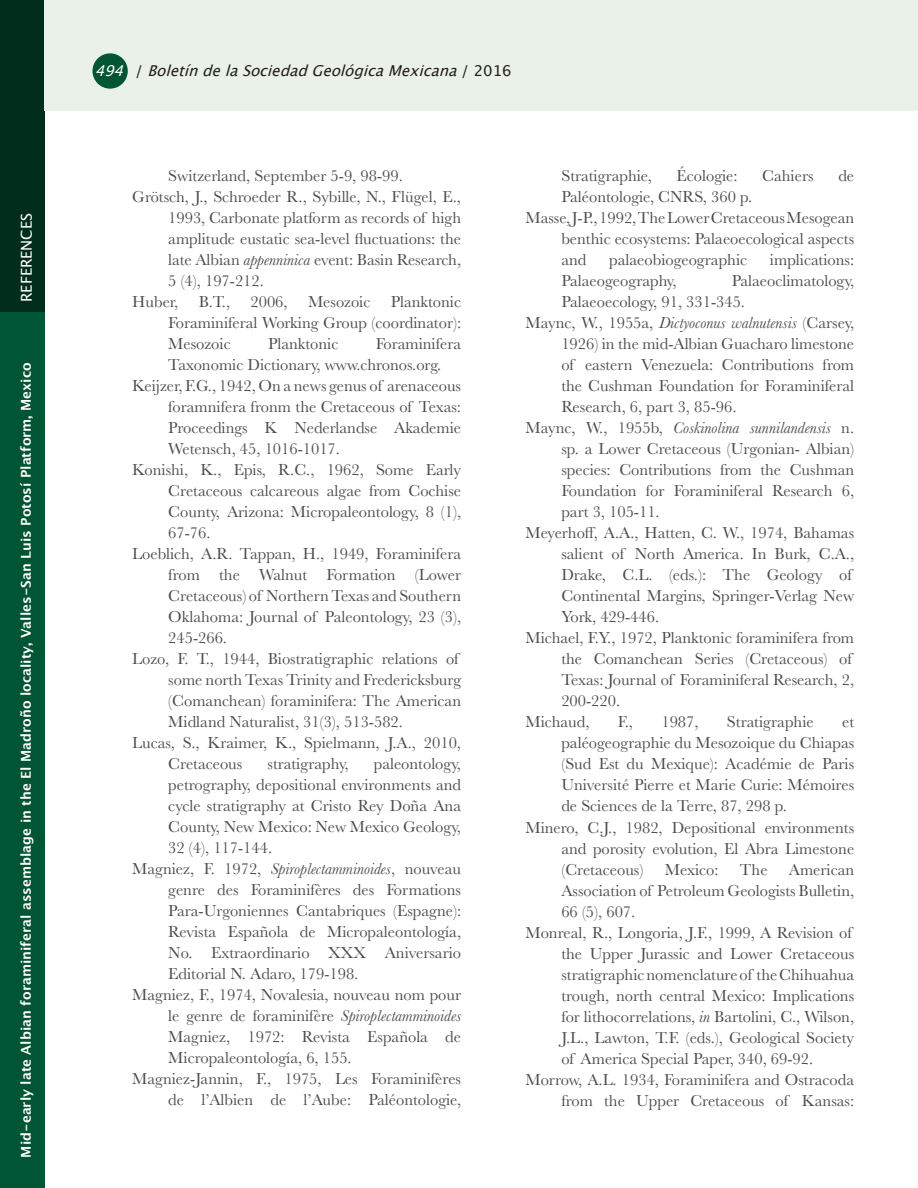
<style>
.page{position:relative;width:918px;height:1188px;background:#fff}
.page>*{position:absolute;margin:0;border:0;box-sizing:border-box;transform-origin:0 0}
.Referencias{font:16.5px/21px "Baskerville";color:#4b4c4d;text-align:justify}
.t1{font:italic 15px "Lucida Grande";color:#231f20}
.Pie_de_foto{font:15px "Lucida Grande";color:#fff}
.t2{font:700 13.5px "Lucida Grande";color:#fff}
.s1{color:#fff}
.s2{font-style:normal}
.s3{font-style:italic}
</style>
<div class="page">
<div style="left:0;top:311px;width:44px;height:877px;background:#005534"></div>
<div style="left:0;top:0;width:44px;height:311px;background:#012d1c"></div>
<div style="left:44px;top:0;width:874px;height:111px;background:#e9f1e8"></div>
<div style="left:92px;top:53px;width:36px;height:36px;background:#005534;border-radius:50%"></div>
<p class="Pie_de_foto" style="left:18px;top:302px;width:91px;rotate:-90deg">REFERENCES</p>
<p class="t2" style="left:15px;top:1158px;width:797px;rotate:-90deg">Mid-early late Albian foraminiferal assemblage in the El Madroño locality, Valles-San Luis Potosí Platform, Mexico</p>
<p class="t1" style="left:95px;top:62px;width:418px"><span class="s1">494</span> <span class="s2">/</span> BoletíndelaSociedadGeológicaMexicana<span class="s2">/ 2 0 1 6</span></p>
<p class="Referencias" style="left:168px;top:166px;width:236px">Switzerland, September 5-9, 98-99.</p>
<p class="Referencias" style="left:168px;top:187px;width:294px;text-indent:-36px">Grötsch, J., Schroeder R., Sybille, N., Flügel, E., 1993, Carbonate platform as records of high amplitude eustatic sea-level fluctuations: the late Albian <span class="s3">appenninica</span> event: Basin Research, 5 (4), 197-212.</p>
<p class="Referencias" style="left:168px;top:292px;width:294px;text-indent:-36px">Huber, B.T., 2006, Mesozoic Planktonic Foraminiferal Working Group (coordinator):<br>Mesozoic</p>
<p class="Referencias" style="left:168px;top:334px;width:294px;text-indent:208px">Foraminifera<br>Taxonomic Dictionary, www.chronos.org.</p>
<p class="Referencias" style="left:168px;top:376px;width:294px;text-indent:-36px">Keijzer, F.G., 1942, On a news genus of arenaceous foramnifera fronm the Cretaceous of Texas:<br>Proceedings K Nederlandse Akademie Wetensch, 45, 1016-1017.</p>
<p class="Referencias" style="left:168px;top:460px;width:294px;text-indent:-36px">Konishi, K., Epis, R.C., 1962, Some Early Cretaceous calcareous algae from Cochise County, Arizona: Micropaleontology, 8 (1), 67-76.</p>
<p class="Referencias" style="left:168px;top:544px;width:294px;text-indent:-36px">Loeblich, A.R. Tappan, H., 1949, Foraminifera from the Walnut Formation (Lower Cretaceous) of Northern Texas and Southern Oklahoma: Journal of Paleontology, 23 (3), 245-266.</p>
<p class="Referencias" style="left:168px;top:649px;width:294px;text-align:left;text-indent:-36px">Lozo, F. T., 1944, Biostratigraphic relations of some north Texas Trinity and Fredericksburg (Comanchean) foraminifera: The American Midland Naturalist, 31(3), 513-582.</p>
<p class="Referencias" style="left:168px;top:733px;width:294px;text-indent:-36px">Lucas, S., Kraimer, K., Spielmann, J.A., 2010,<br>Cretaceous</p>
<p class="Referencias" style="left:268px;top:334px;width:72px">Planktonic</p>
<p class="Referencias" style="left:168px;top:754px;width:294px;text-indent:205px">paleontology, petrography, depositional environments and cycle stratigraphy at Cristo Rey Doña Ana County, New Mexico: New Mexico Geology, 32 (4), 117-144.</p>
<p class="Referencias" style="left:168px;top:859px;width:294px;text-indent:-36px">Magniez, F. 1972, <span class="s3">Spiroplectamminoides</span>, nouveau genre des Foraminifères des Formations Para-Urgoniennes Cantabriques (Espagne):<br>Revista Española de Micropaleontología, No. Extraordinario XXX Aniversario Editorial N. Adaro, 179-198.</p>
<p class="Referencias" style="left:168px;top:985px;width:294px;text-indent:-36px">Magniez, F., 1974, Novalesia, nouveau nom pour le genre de foraminifère <span class="s3">Spiroplectamminoides </span>Magniez, 1972: Revista Española de Micropaleontología, 6, 155.</p>
<p class="Referencias" style="left:132px;top:1069px;width:330px;text-align:right">Magniez-Jannin, F., 1975, Les Foraminifères de l’Albien de l’Aube: Paléontologie,</p>
<p class="Referencias" style="left:268px;top:754px;width:83px">stratigraphy,</p>
<p class="Referencias" style="left:561px;top:166px;width:92px">Stratigraphie,</p>
<p class="Referencias" style="left:677px;top:166px;width:63px">Écologie:</p>
<p class="Referencias" style="left:762px;top:166px;width:53px">Cahiers</p>
<p class="Referencias" style="left:838px;top:166px;width:17px">de</p>
<p class="Referencias" style="left:561px;top:187px;width:192px">Paléontologie, CNRS, 360 p.</p>
<p class="Referencias" style="left:561px;top:208px;width:294px;text-indent:-36px">Masse, J-P., 1992, The Lower Cretaceous Mesogean benthic ecosystems: Palaeoecological aspects and</p>
<p class="Referencias" style="left:609px;top:250px;width:139px">palaeobiogeographic</p>
<p class="Referencias" style="left:770px;top:250px;width:86px">implications:</p>
<p class="Referencias" style="left:561px;top:271px;width:117px">Palaeogeography,</p>
<p class="Referencias" style="left:561px;top:271px;width:294px;text-indent:170px">Palaeoclimatology,<br>Palaeoecology, 91, 331-345.</p>
<p class="Referencias" style="left:561px;top:313px;width:294px;text-indent:-36px">Maync, W., 1955a, <span class="s3">Dictyoconus walnutensis</span> (Carsey, 1926) in the mid-Albian Guacharo limestone of eastern Venezuela: Contributions from the Cushman Foundation for Foraminiferal Research, 6, part 3, 85-96.</p>
<p class="Referencias" style="left:561px;top:418px;width:294px;text-indent:-36px">Maync, W., 1955b, <span class="s3">Coskinolina sunnilandensis</span> n. sp. a Lower Cretaceous (Urgonian- Albian) species: Contributions from the Cushman Foundation for Foraminiferal Research 6, part 3, 105-11.</p>
<p class="Referencias" style="left:561px;top:523px;width:294px;text-align:left;text-indent:-36px">Meyerhoff, A.A., Hatten, C. W., 1974, Bahamas salient of North America. In Burk, C.A., Drake, C.L. (eds.): The Geology of Continental Margins, Springer-Verlag New York, 429-446.</p>
<p class="Referencias" style="left:561px;top:628px;width:294px;text-align:left;text-indent:-36px">Michael, F.Y., 1972, Planktonic foraminifera from the Comanchean Series (Cretaceous) of Texas: Journal of Foraminiferal Research, 2, 200-220.</p>
<p class="Referencias" style="left:525px;top:712px;width:66px">Michaud,</p>
<p class="Referencias" style="left:618px;top:712px;width:17px">F.,</p>
<p class="Referencias" style="left:661px;top:712px;width:39px">1987,</p>
<p class="Referencias" style="left:727px;top:712px;width:88px">Stratigraphie</p>
<p class="Referencias" style="left:561px;top:712px;width:294px;text-indent:281px">et paléogeographie du Mesozoique du Chiapas (Sud Est du Mexique): Académie de Paris Université Pierre et Marie Curie: Mémoires de Sciences de la Terre, 87, 298 p.</p>
<p class="Referencias" style="left:561px;top:817px;width:294px;text-indent:-36px">Minero, C.J., 1982, Depositional environments and porosity evolution, El Abra Limestone (Cretaceous)</p>
<p class="Referencias" style="left:561px;top:859px;width:294px;text-indent:228px">American Association of Petroleum Geologists Bulletin, 66 (5), 607.</p>
<p class="Referencias" style="left:561px;top:922px;width:294px;text-align:left;text-indent:-36px">Monreal, R., Longoria, J.F., 1999, A Revision of the Upper Jurassic and Lower Cretaceous stratigraphic nomenclature of the Chihuahua trough, north central Mexico: Implications for lithocorrelations, <span class="s3">in</span> Bartolini, C., Wilson, J.L., Lawton, T.F. (eds.), Geological Society of America Special Paper, 340, 69-92.</p>
<p class="Referencias" style="left:525px;top:1069px;width:330px;text-align:right">Morrow, A.L. 1934, Foraminifera and Ostracoda from the Upper Cretaceous of Kansas:</p>
<p class="Referencias" style="left:665px;top:859px;width:55px">Mexico:</p>
<p class="Referencias" style="left:740px;top:859px;width:29px">The</p>
</div>
